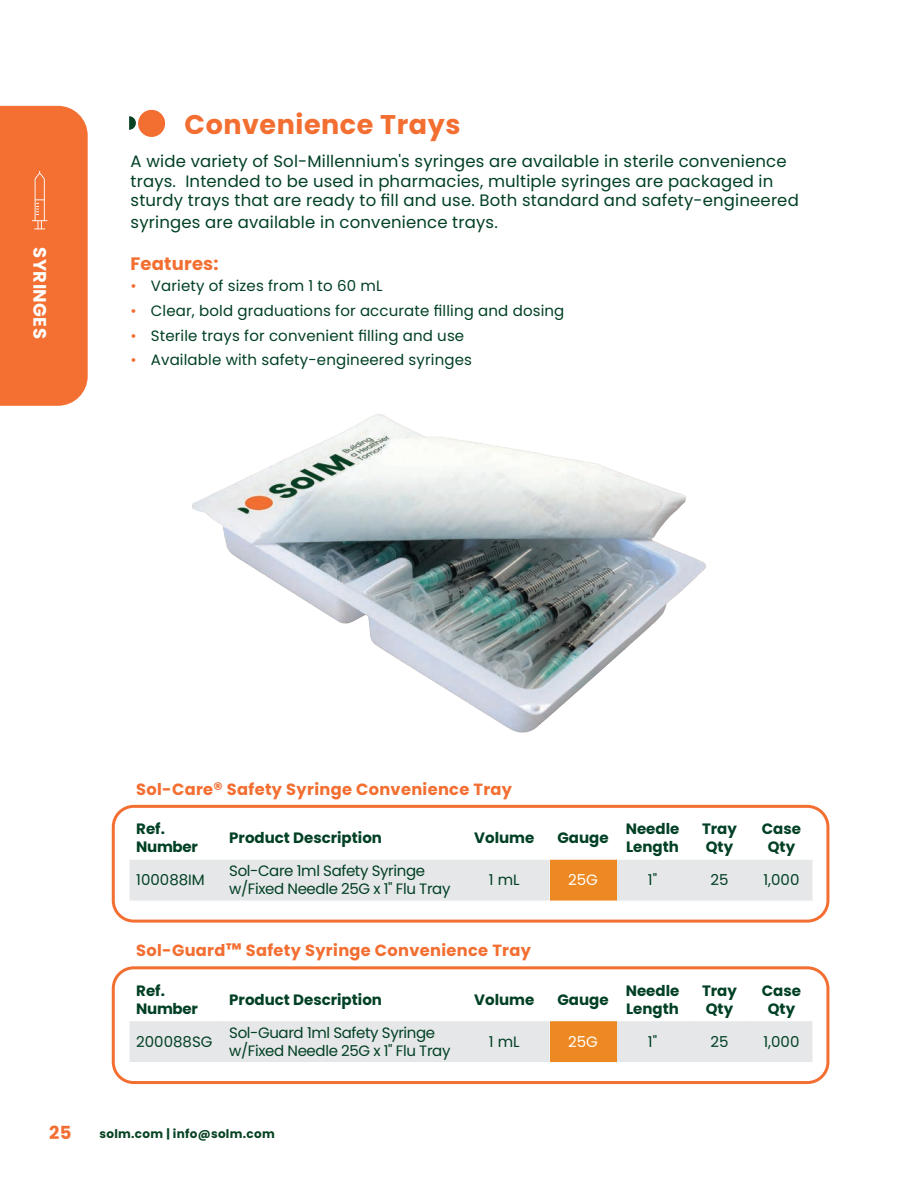
<style>
.page{position:relative;width:918px;height:1188px;background:#fff}
.page>*{position:absolute;margin:0;border:0;box-sizing:border-box;transform-origin:0 0}
.Product_Name{font:700 27px "Poppins";letter-spacing:.02em;color:#f36e31}
.Features{font:700 18px "Poppins";letter-spacing:.01em;color:#f36e31}
.t1{font:700 18px "Poppins";letter-spacing:.025em;color:#fff}
.BODY{font:16.5px/19.8px "Poppins";letter-spacing:.01em;color:#014024}
.Product_Name-2{font:700 16.2px "Poppins";letter-spacing:.02em;color:#f36e31}
.Chart_SKUS{font:15px "Poppins";letter-spacing:.01em;color:#014024}
.Chart_Heading{font:700 15px/18px "Poppins";color:#014024}
.Chart_SKUS-2{font:15px/18px "Poppins";letter-spacing:-.025em;color:#014024}
.Chart_Heading-2{font:700 15px/18px "Poppins";letter-spacing:-.02em;color:#014024}
.Chart_SKUS-3{font:15px "Poppins";color:#fff}
.t2{font:700 12px "Poppins";letter-spacing:.025em;color:#074223}
.s1{color:#f36e31}
.s2{font-size:18px}
</style>
<div class="page">
<div style="left:0;top:106px;width:88px;height:300px;background:#f37032"></div>
<img style="left:192px;top:414px;width:515px;height:319px">
<div style="left:130px;top:860px;width:682px;height:41px;background:#e6e7e9"></div>
<div style="left:550px;top:859px;width:67px;height:42px;background:#ed8922"></div>
<hr style="left:550px;top:859px;width:67px;height:1px;background:#fff">
<div style="left:130px;top:1021px;width:682px;height:41px;background:#e6e7e9"></div>
<div style="left:550px;top:1021px;width:67px;height:42px;background:#ed8922"></div>
<hr style="left:550px;top:1062px;width:67px;height:1px;background:#fff">
<div style="left:112px;top:805px;width:717px;height:118px;border:3px solid #f36e31;border-radius:21px"></div>
<div style="left:112px;top:966px;width:717px;height:118px;border:3px solid #f36e31;border-radius:21px"></div>
<div style="left:138px;top:110px;width:27px;height:27px;background:#f36e31;border-radius:50%"></div>
<svg style="left:129px;top:116px;width:7px;height:14px"></svg>
<p class="t1" style="left:50px;top:247px;width:93px;rotate:90deg">SYRINGES</p>
<p class="Product_Name" style="left:185px;top:108px;width:277px">Convenience Trays</p>
<p class="BODY" style="left:131px;top:151px;width:670px">A wide variety of Sol-Millennium's syringes are available in sterile convenience trays. Intended to be used in pharmacies, multiple syringes are packaged in sturdy trays that are ready to fill and use. Both standard and safety-engineered</p>
<p class="BODY" style="left:131px;top:212px;width:369px">syringes are available in convenience trays.</p>
<p class="Features" style="left:131px;top:253px;width:89px">Features:</p>
<p class="Chart_SKUS" style="left:131px;top:277px;width:254px"><span class="s1">•</span> Variety of sizes from 1 to 60 mL</p>
<p class="Chart_SKUS" style="left:131px;top:302px;width:435px"><span class="s1">•</span> Clear, bold graduations for accurate filling and dosing</p>
<p class="Chart_SKUS" style="left:131px;top:327px;width:335px"><span class="s1">•</span> Sterile trays for convenient filling and use</p>
<p class="Chart_SKUS" style="left:131px;top:351px;width:343px"><span class="s1">•</span> Available with safety-engineered syringes</p>
<p class="Product_Name-2" style="left:136px;top:780px;width:377px">Sol-Care<span class="s2">®</span> Safety Syringe Convenience Tray</p>
<p class="Chart_Heading-2" style="left:136px;top:820px;width:63px">Ref.<br>Number</p>
<p class="Chart_Heading" style="left:229px;top:829px;width:154px">Product Description</p>
<p class="Chart_Heading" style="left:474px;top:829px;width:62px">Volume</p>
<p class="Chart_Heading" style="left:558px;top:829px;width:53px">Gauge</p>
<p class="Chart_Heading" style="left:626px;top:820px;width:55px">Needle<br>Length</p>
<p class="Chart_Heading" style="left:702px;top:820px;width:36px">Tray<br>Qty</p>
<p class="Chart_Heading" style="left:762px;top:820px;width:41px;text-align:center">Case<br>Qty</p>
<p class="Chart_SKUS" style="left:136px;top:871px;width:70px">100088IM</p>
<p class="Chart_SKUS-2" style="left:229px;top:862px;width:223px">Sol-Care 1ml Safety Syringe w/Fixed Needle 25G x 1" Flu Tray</p>
<p class="Chart_SKUS" style="left:489px;top:871px;width:32px">1 mL</p>
<p class="Chart_SKUS-3" style="left:568px;top:871px;width:31px">25G</p>
<p class="Chart_SKUS" style="left:648px;top:871px;width:11px">1"</p>
<p class="Chart_SKUS" style="left:710px;top:871px;width:20px">25</p>
<p class="Chart_SKUS" style="left:763px;top:871px;width:38px">1,000</p>
<p class="Product_Name-2" style="left:136px;top:941px;width:396px">Sol-Guard<span class="s2">™</span> Safety Syringe Convenience Tray</p>
<p class="Chart_Heading-2" style="left:136px;top:982px;width:63px">Ref.<br>Number</p>
<p class="Chart_Heading" style="left:229px;top:991px;width:154px">Product Description</p>
<p class="Chart_Heading" style="left:474px;top:991px;width:62px">Volume</p>
<p class="Chart_Heading" style="left:558px;top:991px;width:53px">Gauge</p>
<p class="Chart_Heading" style="left:626px;top:982px;width:55px">Needle<br>Length</p>
<p class="Chart_Heading" style="left:702px;top:982px;width:36px">Tray<br>Qty</p>
<p class="Chart_Heading" style="left:762px;top:982px;width:41px;text-align:center">Case<br>Qty</p>
<p class="Chart_SKUS" style="left:136px;top:1033px;width:78px">200088SG</p>
<p class="Chart_SKUS-2" style="left:229px;top:1024px;width:223px">Sol-Guard 1ml Safety Syringe w/Fixed Needle 25G x 1" Flu Tray</p>
<p class="Chart_SKUS" style="left:489px;top:1033px;width:32px">1 mL</p>
<p class="Chart_SKUS-3" style="left:568px;top:1033px;width:31px">25G</p>
<p class="Chart_SKUS" style="left:648px;top:1033px;width:11px">1"</p>
<p class="Chart_SKUS" style="left:710px;top:1033px;width:20px">25</p>
<p class="Chart_SKUS" style="left:763px;top:1033px;width:38px">1,000</p>
<p class="Features" style="left:49px;top:1123px;width:24px">25</p>
<p class="t2" style="left:100px;top:1127px;width:177px">solm.com | info@solm.com</p>
</div>
